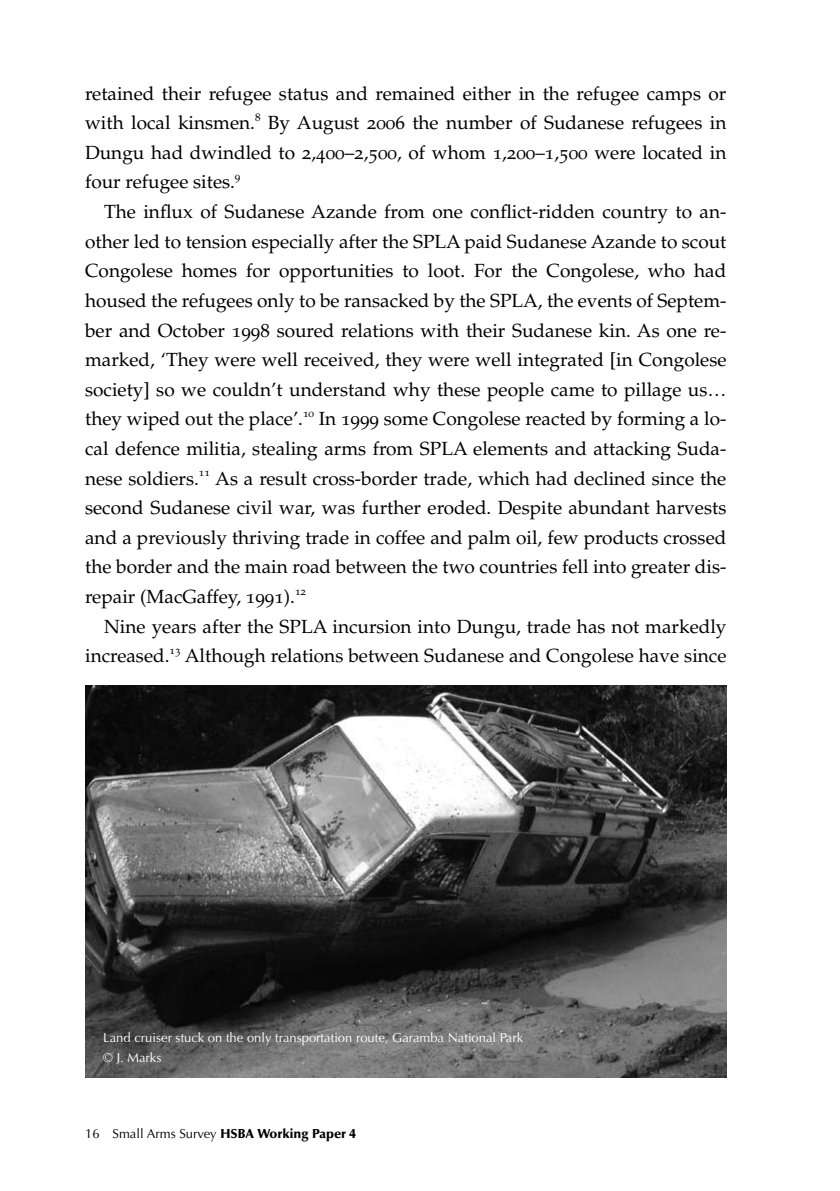
<style>
.page{position:relative;width:840px;height:1191px;background:#fff}
.page>*{position:absolute;margin:0;border:0;box-sizing:border-box;transform-origin:0 0}
.t1{font:19px/29.6px "Palatino";color:#000;text-align:justify}
.t2{font:13px/20px "Optima";color:#fff}
.t3{font:13px "Optima";color:#000}
.s1{font-family:"Palatino SC"}
.s2{font-weight:900}
</style>
<div class="page">
<img style="left:85px;top:685px;width:641px;height:392px">
<p class="t1" style="left:85px;top:79px;width:642px">retained their refugee status and remained either in the refugee camps or with local kinsmen.<sup>8</sup> By August <span class="s1">2006</span> the number of Sudanese refugees in Dungu had dwindled to <span class="s1">2</span>,<span class="s1">400</span>–<span class="s1">2</span>,<span class="s1">500</span>, of whom <span class="s1">1</span>,<span class="s1">200</span>–<span class="s1">1</span>,<span class="s1">500</span> were located in four refugee sites.<sup>9</sup></p>
<p class="t1" style="left:85px;top:197px;width:642px;text-indent:19px">The influx of Sudanese Azande from one conflict-ridden country to an&shy;other led to tension especially after the SPLA paid Sudanese Azande to scout Congolese homes for opportunities to loot. For the Congolese, who had housed the refugees only to be ransacked by the SPLA, the events of Septem&shy;ber and October <span class="s1">1998</span> soured relations with their Sudanese kin. As one re&shy;marked, ‘They were well received, they were well integrated [in Congolese society] so we couldn’t understand why these people came to pillage us… they wiped out the place’.<sup>10</sup> In <span class="s1">1999</span> some Congolese reacted by forming a lo&shy;cal defence militia, stealing arms from SPLA elements and attacking Suda&shy;nese soldiers.<sup>11</sup> As a result cross-border trade, which had declined since the second Sudanese civil war, was further eroded. Despite abundant harvests and a previously thriving trade in coffee and palm oil, few products crossed the border and the main road between the two countries fell into greater dis&shy;repair (MacGaffey, <span class="s1">1991</span>).<sup>12</sup></p>
<p class="t1" style="left:85px;top:611px;width:642px;text-align:right">Nine years after the SPLA incursion into Dungu, trade has not markedly increased.<sup>13</sup> Although relations between Sudanese and Congolese have since</p>
<p class="t2" style="left:103px;top:1027px;width:421px">Land cruiser stuck on the only transportation route, Garamba National Park © J. Marks</p>
<p class="t3" style="left:85px;top:1126px;width:272px">16 Small Arms Survey <span class="s2">HSBA Working Paper 4</span></p>
</div>
